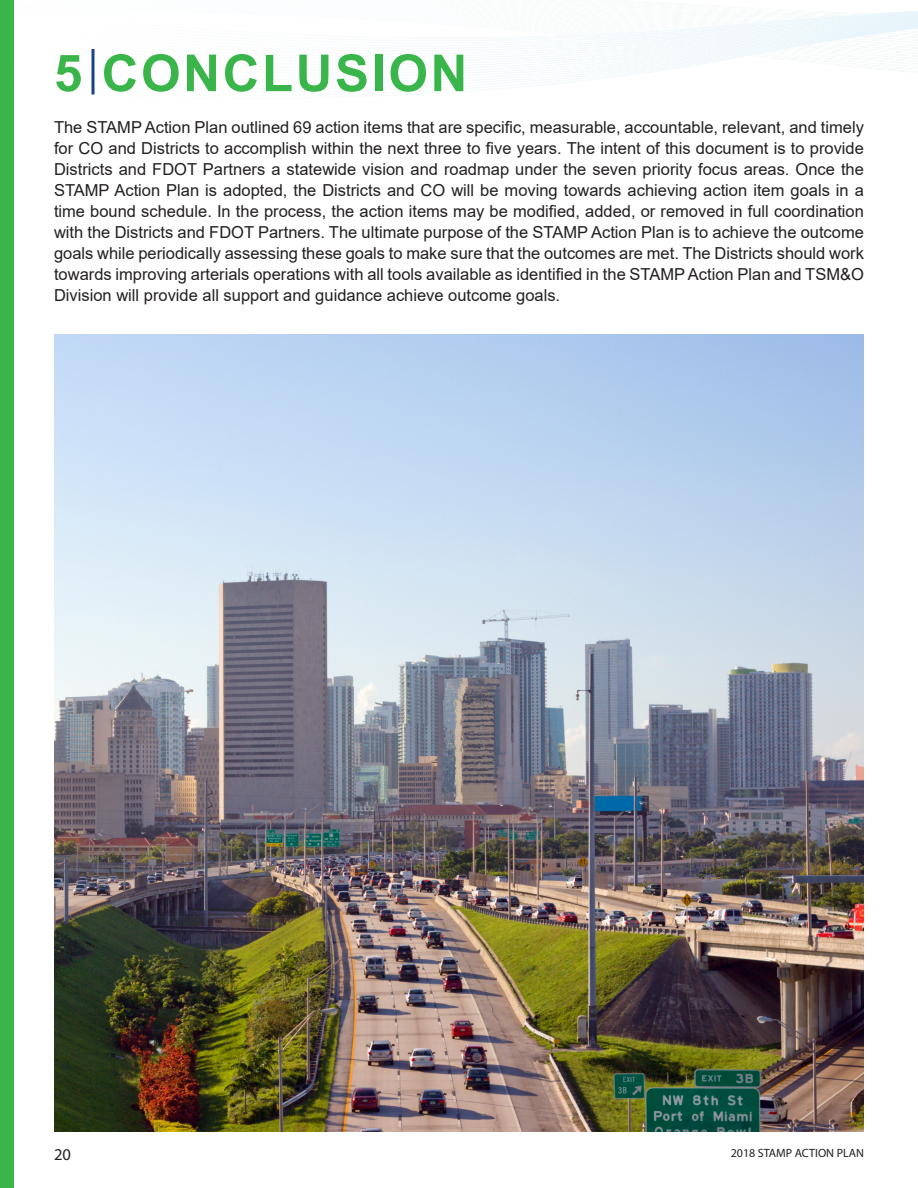
<style>
.page{position:relative;width:918px;height:1188px;background:#fff}
.page>*{position:absolute;margin:0;border:0;box-sizing:border-box;transform-origin:0 0}
.t1{font:700 51px "Arial";letter-spacing:.05em;color:#3ab54a}
.t2{font:16.5px/21px "Arial";color:#231f20;text-align:justify}
.t3{font:16.5px "Myriad Pro";color:#231f20}
.t4{font:12px "Myriad Pro";color:#231f20}
</style>
<div class="page">
<div style="left:0;top:0;width:14px;height:1188px;background:#3ab54a"></div>
<img style="left:54px;top:335px;width:810px;height:797px">
<hr style="left:92px;top:49px;width:2px;height:46px;background:#1a4383">
<p class="t1" style="left:54px;top:37px;width:415px">5 CONCLUSION</p>
<p class="t2" style="left:54px;top:117px;width:812px">The STAMP Action Plan outlined 69 action items that are specific, measurable, accountable, relevant, and timely for CO and Districts to accomplish within the next three to five years. The intent of this document is to provide Districts and FDOT Partners a statewide vision and roadmap under the seven priority focus areas. Once the STAMP Action Plan is adopted, the Districts and CO will be moving towards achieving action item goals in a time bound schedule. In the process, the action items may be modified, added, or removed in full coordination with the Districts and FDOT Partners. The ultimate purpose of the STAMP Action Plan is to achieve the outcome goals while periodically assessing these goals to make sure that the outcomes are met. The Districts should work towards improving arterials operations with all tools available as identified in the STAMP Action Plan and TSM&amp;O Division will provide all support and guidance achieve outcome goals.</p>
<p class="t3" style="left:54px;top:1144px;width:18px">20</p>
<p class="t4" style="left:731px;top:1145px;width:135px">2018 STAMP ACTION PLAN</p>
</div>
